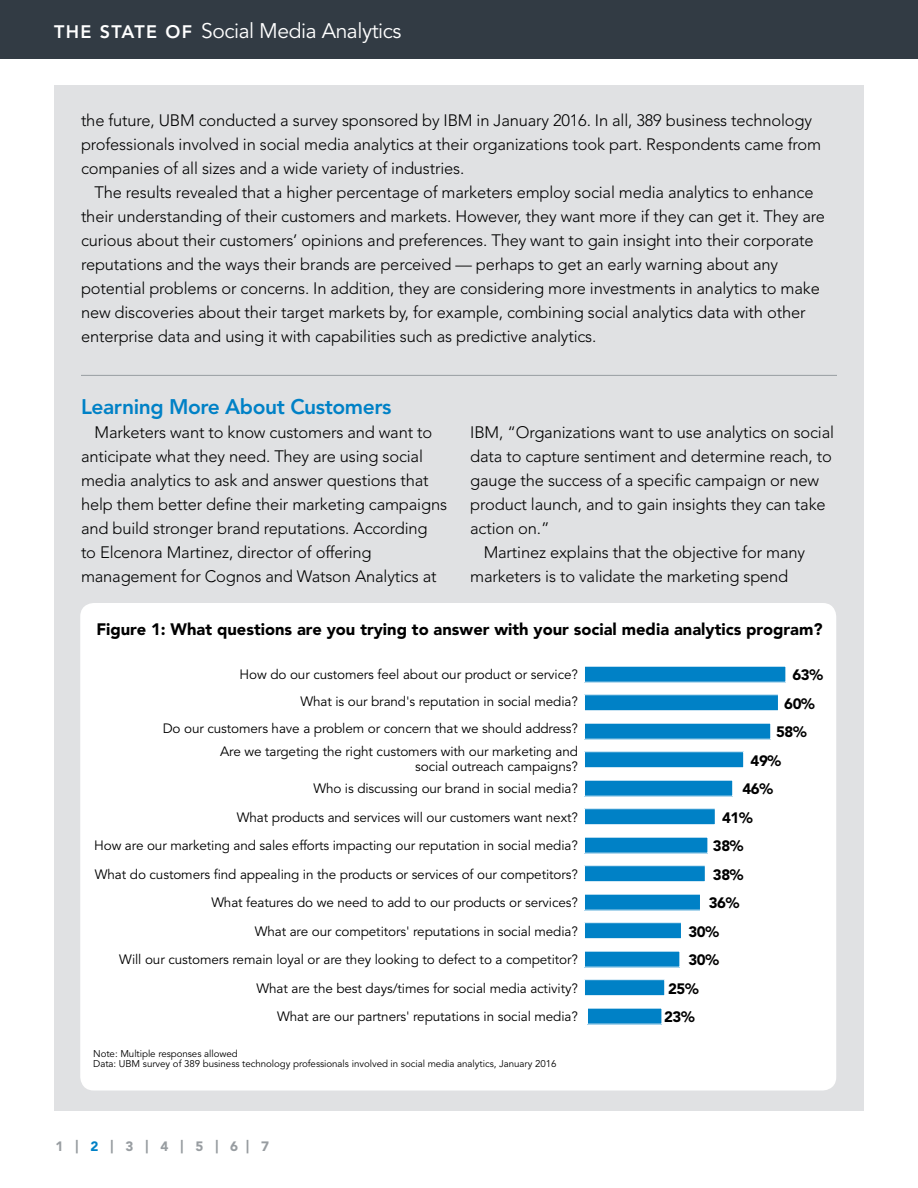
<style>
.page{position:relative;width:918px;height:1188px;background:#fff}
.page>*{position:absolute;margin:0;border:0;box-sizing:border-box;transform-origin:0 0}
.t1{font:21px "Avenir LT Std";letter-spacing:-.02em;color:#fff}
.t2{font:800 21px "Avenir LT Std";letter-spacing:-.02em;color:#0081c6}
.t3{font:300 16.5px/24px "Avenir LT Std";letter-spacing:-.01em;color:#000}
.t4{font:900 16.5px "Avenir LT Std";color:#000}
.t5{font:900 15px "Avenir LT Std";letter-spacing:-.025em;color:#000}
.t6{font:13.5px/28.5px "Avenir LT Std";letter-spacing:-.01em;color:#000;text-align:right}
.t7{font:900 13.5px "Avenir LT Std";color:#989da1}
.t8{font:9.75px/10.5px "Avenir LT Std";letter-spacing:-.005em;color:#000}
.s1{font-weight:800;font-size:18px}
.s2{color:#0081c6}
</style>
<div class="page">
<div style="left:54px;top:86px;width:810px;height:1026px;background:#e0e1e3"></div>
<hr style="left:81px;top:375px;width:756px;height:1px;background:#989da1">
<div style="left:0;top:0;width:918px;height:58px;background:#323b44"></div>
<div style="left:80px;top:603px;width:756px;height:487px;background:#fff;border-radius:14px"></div>
<div style="left:584px;top:666px;width:202px;height:16px;background:#0081c6"></div>
<div style="left:584px;top:695px;width:194px;height:16px;background:#0081c6"></div>
<div style="left:584px;top:694px;width:195px;height:17px;border:1px solid #fff"></div>
<div style="left:584px;top:723px;width:187px;height:16px;background:#0081c6"></div>
<div style="left:584px;top:752px;width:160px;height:16px;background:#0081c6"></div>
<div style="left:584px;top:751px;width:160px;height:17px;border:1px solid #fff"></div>
<div style="left:584px;top:780px;width:149px;height:16px;background:#0081c6"></div>
<div style="left:584px;top:809px;width:131px;height:16px;background:#0081c6"></div>
<div style="left:584px;top:808px;width:132px;height:17px;border:1px solid #fff"></div>
<div style="left:584px;top:837px;width:124px;height:16px;background:#0081c6"></div>
<div style="left:584px;top:866px;width:121px;height:16px;background:#0081c6"></div>
<div style="left:584px;top:865px;width:122px;height:17px;border:1px solid #fff"></div>
<div style="left:584px;top:894px;width:116px;height:16px;background:#0081c6"></div>
<div style="left:584px;top:923px;width:97px;height:16px;background:#0081c6"></div>
<div style="left:584px;top:922px;width:98px;height:17px;border:1px solid #fff"></div>
<div style="left:584px;top:951px;width:96px;height:16px;background:#0081c6"></div>
<div style="left:584px;top:980px;width:81px;height:16px;background:#0081c6"></div>
<div style="left:584px;top:979px;width:81px;height:17px;border:1px solid #fff"></div>
<div style="left:587px;top:1008px;width:75px;height:16px;background:#0081c6"></div>
<p class="t1" style="left:54px;top:18px;width:349px"><span class="s1">THE STATE OF</span> Social Media Analytics</p>
<p class="t3" style="left:81px;top:108px;width:742px">the future, UBM conducted a survey sponsored by IBM in January 2016. In all, 389 business technology professionals involved in social media analytics at their organizations took part. Respondents came from companies of all sizes and a wide variety of industries.</p>
<p class="t3" style="left:81px;top:180px;width:745px;text-indent:13px">The results revealed that a higher percentage of marketers employ social media analytics to enhance their understanding of their customers and markets. However, they want more if they can get it. They are curious about their customers’ opinions and preferences. They want to gain insight into their corporate reputations and the ways their brands are perceived — perhaps to get an early warning about any potential problems or concerns. In addition, they are considering more investments in analytics to make new discoveries about their target markets by, for example, combining social analytics data with other enterprise data and using it with capabilities such as predictive analytics.</p>
<p class="t2" style="left:81px;top:394px;width:312px">Learning More About Customers</p>
<p class="t3" style="left:81px;top:420px;width:368px;text-indent:13px">Marketers want to know customers and want to anticipate what they need. They are using social media analytics to ask and answer questions that help them better define their marketing campaigns and build stronger brand reputations. According<br>to Elcenora Martinez, director of offering management for Cognos and Watson Analytics at</p>
<p class="t3" style="left:470px;top:420px;width:365px">IBM, “Organizations want to use analytics on social</p>
<p class="t3" style="left:470px;top:444px;width:363px">data to capture sentiment and determine reach, to</p>
<p class="t3" style="left:470px;top:468px;width:350px">gauge the success of a specific campaign or new</p>
<p class="t3" style="left:470px;top:492px;width:357px">product launch, and to gain insights they can take</p>
<p class="t3" style="left:470px;top:516px;width:81px">action on.”</p>
<p class="t3" style="left:484px;top:540px;width:323px">Martinez explains that the objective for many</p>
<p class="t3" style="left:470px;top:564px;width:320px">marketers is to validate the marketing spend</p>
<p class="t4" style="left:96px;top:619px;width:728px">Figure 1: What questions are you trying to answer with your social media analytics program?</p>
<p class="t6" style="left:163px;top:662px;width:417px;line-height:27px">How do our customers feel about our product or service?<br>What is our brand's reputation in social media?<br>Do our customers have a problem or concern that we should address?</p>
<p class="t6" style="left:220px;top:744px;width:359px;line-height:15px">Are we targeting the right customers with our marketing and social outreach campaigns?</p>
<p class="t6" style="left:94px;top:775px;width:485px">Who is discussing our brand in social media?<br>What products and services will our customers want next?<br>How are our marketing and sales efforts impacting our reputation in social media?<br>What do customers find appealing in the products or services of our competitors?<br>What features do we need to add to our products or services?<br>What are our competitors' reputations in social media?<br>Will our customers remain loyal or are they looking to defect to a competitor?<br>What are the best days/times for social media activity?<br>What are our partners' reputations in social media?</p>
<p class="t8" style="left:93px;top:1048px;width:465px">Note: Multiple responses allowed<br>Data: UBM survey of 389 business technology professionals involved in social media analytics, January 2016</p>
<p class="t7" style="left:56px;top:1138px;width:215px">1 | <span class="s2">2</span> | 3 | 4 | 5 | 6 | 7</p>
<p class="t5" style="left:792px;top:666px;width:32px">63%</p>
<p class="t5" style="left:784px;top:694px;width:32px">60%</p>
<p class="t5" style="left:776px;top:723px;width:32px">58%</p>
<p class="t5" style="left:751px;top:751px;width:32px">49%</p>
<p class="t5" style="left:742px;top:780px;width:32px">46%</p>
<p class="t5" style="left:722px;top:808px;width:32px">41%</p>
<p class="t5" style="left:713px;top:837px;width:32px">38%</p>
<p class="t5" style="left:713px;top:865px;width:32px">38%</p>
<p class="t5" style="left:709px;top:894px;width:32px">36%</p>
<p class="t5" style="left:688px;top:922px;width:32px">30%</p>
<p class="t5" style="left:688px;top:951px;width:32px">30%</p>
<p class="t5" style="left:668px;top:979px;width:32px">25%</p>
<p class="t5" style="left:664px;top:1008px;width:32px">23%</p>
</div>
